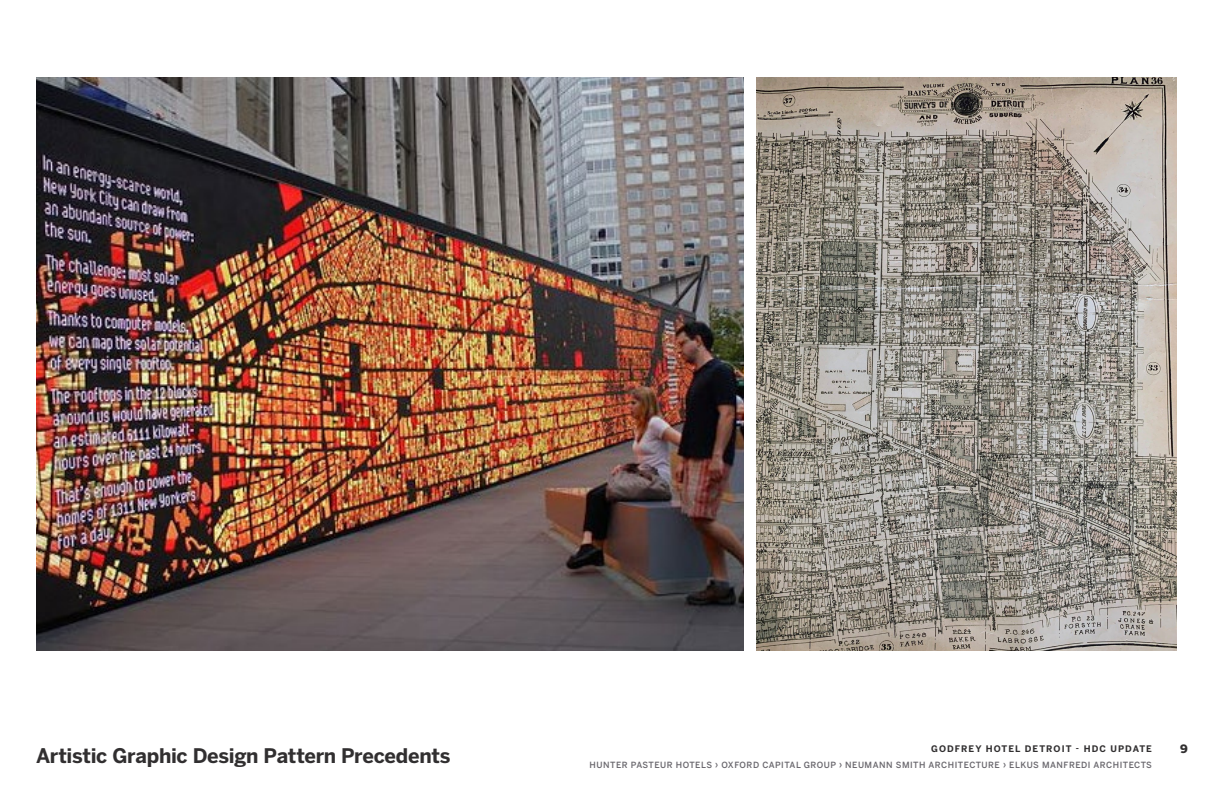
<style>
.page{position:relative;width:1224px;height:792px;background:#fff}
.page>*{position:absolute;margin:0;border:0;box-sizing:border-box;transform-origin:0 0}
.BODY_Heading_Footer{font:700 20px "Benton Sans";letter-spacing:-.015em;color:#312f30}
.t1{font:900 11.5px "Benton Sans";color:#312f30}
.t2{font:700 9px "Benton Sans";letter-spacing:.12em;color:#312f30}
.t3{font:500 8.5px "Benton Sans";letter-spacing:.06em;color:#69676d}
</style>
<div class="page">
<img style="left:757px;top:77px;width:419px;height:574px">
<img style="left:36px;top:77px;width:708px;height:574px">
<p class="BODY_Heading_Footer" style="left:36px;top:743px;width:416px">Artistic Graphic Design Pattern Precedents</p>
<p class="t2" style="left:931px;top:743px;width:222px">GODFREY HOTEL DETROIT - HDC UPDATE</p>
<h2 class="t1" style="left:1180px;top:741px;width:9px">9</h2>
<p class="t3" style="left:590px;top:759px;width:564px">HUNTER PASTEUR HOTELS › OXFORD CAPITAL GROUP › NEUMANN SMITH ARCHITECTURE › ELKUS MANFREDI ARCHITECTS</p>
</div>
